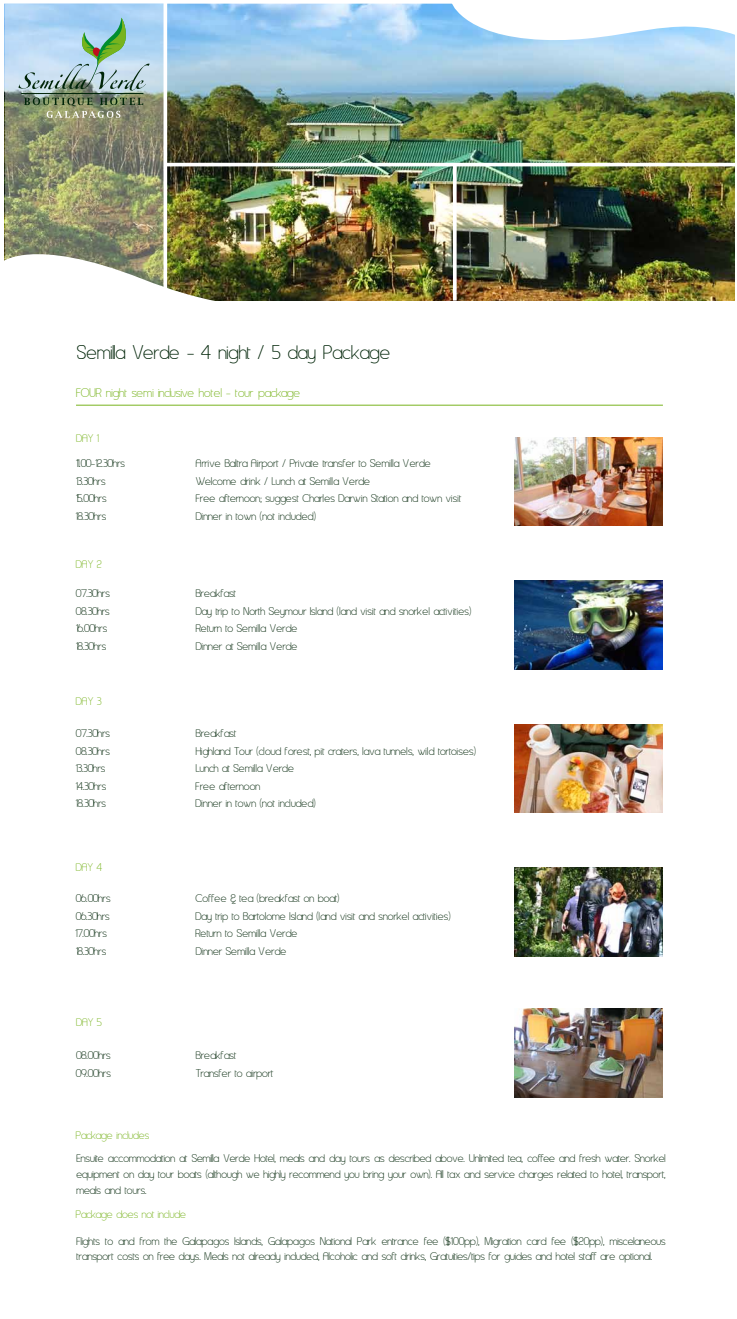
<style>
.page{position:relative;width:737px;height:1319px;background:#fff}
.page>*{position:absolute;margin:0;border:0;box-sizing:border-box;transform-origin:0 0}
.t1{font:23.45px "Asenine";letter-spacing:-.005em;color:#002508}
.t2{font:14.88px "Asenine";color:#78b31e}
.t3{font:13.12px/15.8px "Asenine";color:#002508;text-align:justify}
.t4{font:13.12px "Asenine";letter-spacing:-.005em;color:#78b31e}
.t5{font:13.12px "Asenine";letter-spacing:.02em;color:#002508}
.t6{font:13.12px "Asenine";letter-spacing:-.04em;color:#002508}
</style>
<div class="page">
<hr style="left:76px;top:405px;width:587px;height:1px;background:#78b31e">
<img style="left:515px;top:437px;width:148px;height:88px">
<img style="left:515px;top:724px;width:148px;height:88px">
<img style="left:515px;top:867px;width:148px;height:89px">
<img style="left:515px;top:1008px;width:148px;height:89px">
<img style="left:515px;top:580px;width:148px;height:89px">
<img style="left:4px;top:3px;width:731px;height:297px">
<img style="left:5px;top:4px;width:159px;height:230px">
<svg style="left:18px;top:18px;width:132px;height:73px;background:#a8cad4"></svg>
<svg style="left:24px;top:98px;width:119px;height:20px;background:#828c69"></svg>
<hr style="left:21px;top:93px;width:122px;height:1px;background:#002508">
<img style="left:4px;top:234px;width:301px;height:67px">
<svg style="left:450px;top:3px;width:285px;height:40px"></svg>
<h1 class="t1" style="left:77px;top:340px;width:314px">Semila Verde - 4 night / 5 day Package</h1>
<p class="t2" style="left:76px;top:384px;width:225px">FOUR night semi inclusive hotel - tour package</p>
<p class="t4" style="left:76px;top:432px;width:24px">DAY 1</p>
<p class="t6" style="left:76px;top:456px;width:51px">11.00-12.30hrs</p>
<p class="t3" style="left:196px;top:455px;width:236px">Arrive Baltra Airport / Private transfer to Semila Verde</p>
<p class="t3" style="left:76px;top:472px;width:31px">13.30hrs</p>
<p class="t3" style="left:196px;top:472px;width:176px">Welcome drink / Lunch at Semila Verde</p>
<p class="t3" style="left:76px;top:490px;width:32px">15.00hrs</p>
<p class="t3" style="left:196px;top:490px;width:267px">Free afternoon; suggest Charles Darwin Station and town visit</p>
<p class="t3" style="left:76px;top:508px;width:32px">18.30hrs</p>
<p class="t3" style="left:196px;top:508px;width:121px">Dinner in town (not included)</p>
<p class="t4" style="left:76px;top:557px;width:27px">DAY 2</p>
<p class="t3" style="left:76px;top:585px;width:35px">07.30hrs</p>
<p class="t3" style="left:196px;top:585px;width:42px">Breakfast</p>
<p class="t3" style="left:76px;top:602px;width:35px">08.30hrs</p>
<p class="t3" style="left:196px;top:602px;width:277px">Day trip to North Seymour Island (land visit and snorkel activities)</p>
<p class="t3" style="left:76px;top:620px;width:33px">16.00hrs</p>
<p class="t3" style="left:196px;top:620px;width:103px">Return to Semila Verde</p>
<p class="t3" style="left:76px;top:637px;width:32px">18.30hrs</p>
<p class="t3" style="left:196px;top:637px;width:103px">Dinner at Semila Verde</p>
<p class="t4" style="left:76px;top:694px;width:27px">DAY 3</p>
<p class="t3" style="left:76px;top:725px;width:35px">07.30hrs</p>
<p class="t3" style="left:196px;top:725px;width:42px">Breakfast</p>
<p class="t3" style="left:76px;top:742px;width:35px">08.30hrs</p>
<p class="t3" style="left:196px;top:742px;width:282px">Highland Tour (cloud forest, pit craters, lava tunnels, wild tortoises)</p>
<p class="t3" style="left:76px;top:760px;width:31px">13.30hrs</p>
<p class="t3" style="left:196px;top:760px;width:100px">Lunch at Semila Verde</p>
<p class="t3" style="left:76px;top:777px;width:32px">14.30hrs</p>
<p class="t3" style="left:196px;top:777px;width:66px">Free afternoon</p>
<p class="t3" style="left:76px;top:795px;width:32px">18.30hrs</p>
<p class="t3" style="left:196px;top:795px;width:121px">Dinner in town (not included)</p>
<p class="t4" style="left:76px;top:860px;width:28px">DAY 4</p>
<p class="t3" style="left:76px;top:890px;width:36px">06.00hrs</p>
<p class="t3" style="left:195px;top:890px;width:145px">Coffee &amp; tea (breakfast on boat)</p>
<p class="t3" style="left:76px;top:907px;width:35px">06.30hrs</p>
<p class="t3" style="left:195px;top:907px;width:256px">Day trip to Bartolome Island (land visit and snorkel activities)</p>
<p class="t3" style="left:76px;top:925px;width:33px">17.00hrs</p>
<p class="t3" style="left:195px;top:925px;width:103px">Return to Semila Verde</p>
<p class="t3" style="left:76px;top:942px;width:32px">18.30hrs</p>
<p class="t5" style="left:196px;top:944px;width:92px">Dinner Semila Verde</p>
<p class="t4" style="left:76px;top:1015px;width:27px">DAY 5</p>
<p class="t3" style="left:76px;top:1047px;width:36px">08.00hrs</p>
<p class="t3" style="left:196px;top:1047px;width:42px">Breakfast</p>
<p class="t3" style="left:76px;top:1064px;width:36px">09.00hrs</p>
<p class="t3" style="left:196px;top:1064px;width:79px">Transfer to airport</p>
<p class="t4" style="left:76px;top:1128px;width:75px">Package includes</p>
<p class="t3" style="left:77px;top:1150px;width:590px">Ensuite accommodation at Semilla Verde Hotel, meals and day tours as described above. Unlimited tea, coffee and fresh water. Snorkel equipment on day tour boats (although we highly recommend you bring your own). All tax and service charges related to hotel, transport, meals and tours.</p>
<p class="t4" style="left:76px;top:1206px;width:111px">Package does not include</p>
<p class="t3" style="left:77px;top:1232px;width:590px">Flights to and from the Galapagos Islands, Galapagos National Park entrance fee ($100pp), Migration card fee ($20pp), miscelaneous transport costs on free days. Meals not already included, Alcoholic and soft drinks, Gratuities/tips for guides and hotel staff are optional.</p>
</div>
